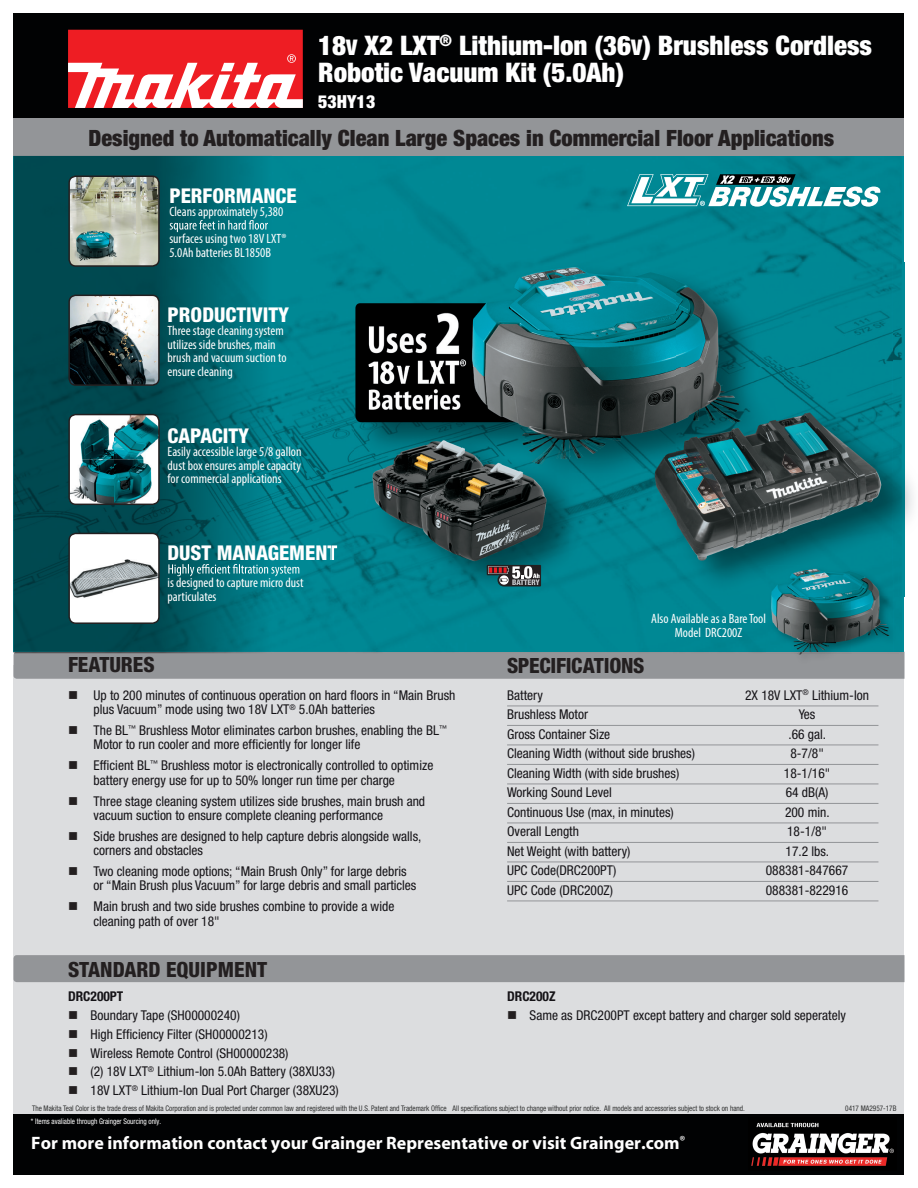
<style>
.page{position:relative;width:918px;height:1188px;background:#fff}
.page>*{position:absolute;margin:0;border:0;box-sizing:border-box;transform-origin:0 0}
.t1{font:900 condensed 27px/27px "Helvetica Neue";color:#fff}
.t2{font:900 condensed 22.5px "Helvetica Neue";color:#231f20}
.t3{font:800 condensed 21px "Helvetica Neue";color:#231f20}
.t4{font:800 condensed 21px "Helvetica Neue";letter-spacing:-.02em;color:#231f20}
.t5{font:800 condensed 20.4px "Helvetica Neue";color:#fff}
.t6{font:18px "Myriad MM 700 600";color:#fff}
.t7{font:900 condensed 18px "Helvetica Neue";color:#fff}
.t8{font:condensed 13.5px/14.2px "Helvetica Neue";color:#151317}
.t9{font:condensed 13.5px/13.5px "Myriad Pro";color:#fff}
.t10{font:700 condensed 13.5px "Helvetica Neue";color:#151317}
.t11{font:condensed 7.8px "Helvetica Neue";color:#313232;scale:.93 1}
.t12{font:condensed 7.8px "Helvetica Neue";color:#fff;scale:.93 1}
.s1{font-size:21.6px}
.s2{color:#231f20}
</style>
<div class="page">
<div style="left:14px;top:665px;width:890px;height:454px;background:#dcdddf"></div>
<div style="left:14px;top:1114px;width:890px;height:61px;background:#010203"></div>
<div style="left:14px;top:14px;width:890px;height:112px;background:#010203"></div>
<img style="left:272px;top:156px;width:630px;height:98px">
<img style="left:272px;top:254px;width:104px;height:398px">
<svg style="left:892px;top:254px;width:10px;height:8px"></svg>
<div style="left:376px;top:596px;width:392px;height:56px;background:#008894"></div>
<img style="left:893px;top:596px;width:9px;height:56px">
<img style="left:272px;top:545px;width:59px;height:15px">
<div style="left:14px;top:119px;width:890px;height:37px;background:#939598"></div>
<div style="left:68px;top:30px;width:235px;height:78px;background:#ee1d23"></div>
<svg style="left:68px;top:54px;width:235px;height:54px"></svg>
<div style="left:14px;top:955px;width:890px;height:27px;background:#939598"></div>
<img style="left:14px;top:156px;width:258px;height:496px">
<hr style="left:507px;top:706px;width:371px;height:1px;background:#939598">
<hr style="left:507px;top:725px;width:371px;height:1px;background:#939598">
<hr style="left:507px;top:745px;width:371px;height:1px;background:#939598">
<hr style="left:507px;top:764px;width:371px;height:1px;background:#939598">
<hr style="left:507px;top:784px;width:371px;height:1px;background:#939598">
<hr style="left:507px;top:803px;width:371px;height:1px;background:#939598">
<hr style="left:507px;top:823px;width:371px;height:1px;background:#939598">
<hr style="left:507px;top:842px;width:371px;height:1px;background:#939598">
<hr style="left:507px;top:862px;width:371px;height:1px;background:#939598">
<hr style="left:507px;top:881px;width:371px;height:1px;background:#939598">
<hr style="left:507px;top:901px;width:371px;height:1px;background:#939598">
<img style="left:69px;top:176px;width:90px;height:90px">
<div style="left:68px;top:176px;width:92px;height:91px;border:2px solid #231f20;border-radius:7px"></div>
<img style="left:69px;top:295px;width:90px;height:90px">
<div style="left:68px;top:295px;width:92px;height:91px;border:2px solid #231f20;border-radius:7px"></div>
<img style="left:69px;top:415px;width:90px;height:89px">
<div style="left:68px;top:414px;width:92px;height:91px;border:2px solid #231f20;border-radius:7px"></div>
<img style="left:69px;top:533px;width:90px;height:90px">
<div style="left:68px;top:533px;width:92px;height:91px;border:2px solid #231f20;border-radius:7px"></div>
<div style="left:14px;top:652px;width:890px;height:27px;background:#939598"></div>
<img style="left:768px;top:596px;width:125px;height:61px">
<svg style="left:168px;top:564px;width:131px;height:12px;background:#3e939b"></svg>
<svg style="left:170px;top:220px;width:98px;height:12px"></svg>
<img style="left:892px;top:262px;width:21px;height:334px">
<img style="left:354px;top:580px;width:498px;height:16px">
<img style="left:852px;top:566px;width:47px;height:30px">
<img style="left:331px;top:244px;width:255px;height:48px">
<img style="left:586px;top:244px;width:306px;height:18px">
<img style="left:331px;top:292px;width:23px;height:288px">
<img style="left:354px;top:262px;width:538px;height:212px">
<img style="left:354px;top:474px;width:431px;height:106px">
<img style="left:785px;top:474px;width:107px;height:92px">
<img style="left:768px;top:566px;width:124px;height:14px">
<svg style="left:767px;top:566px;width:1px;height:30px"></svg>
<svg style="left:627px;top:174px;width:254px;height:33px"></svg>
<svg style="left:487px;top:565px;width:54px;height:21px"></svg>
<img style="left:751px;top:1122px;width:143px;height:44px">
<h1 class="t1" style="left:318px;top:32px;width:555px">18<span class="s1">V</span> X2 LXT<sup>®</sup> Lithium-Ion (36<span class="s1">V</span>) Brushless Cordless<br>Robotic Vacuum Kit (5.0Ah)</h1>
<h3 class="t7" style="left:318px;top:90px;width:59px">53HY13</h3>
<h2 class="t2" style="left:89px;top:125px;width:747px">Designed to Automatically Clean Large Spaces in Commercial Floor Applications</h2>
<h3 class="t5" style="left:169px;top:183px;width:129px">PERFORMANCE</h3>
<p class="t9" style="left:169px;top:198px;width:119px;line-height:27px">Cleans approximately 5,380 surfaces using two 18V LXT®</p>
<p class="t9" style="left:169px;top:245px;width:103px">5.0Ah batteries BL1850B</p>
<h3 class="t5" style="left:168px;top:302px;width:123px">PRODUCTIVITY</h3>
<p class="t9" style="left:168px;top:324px;width:121px">Three stage cleaning system utilizes side brushes, main brush and vacuum suction to ensure cleaning</p>
<h3 class="t5" style="left:168px;top:423px;width:83px">CAPACITY</h3>
<p class="t9" style="left:168px;top:445px;width:135px;text-align:justify">Easily accessible large 5/8 gallon dust box ensures ample capacity for commercial applications</p>
<h3 class="t5" style="left:168px;top:540px;width:171px">DUST MANAGEMENT</h3>
<p class="t9" style="left:168px;top:576px;width:137px">is designed to capture micro dust particulates</p>
<h3 class="t3" style="left:68px;top:652px;width:88px">FEATURES</h3>
<p class="t8" style="left:94px;top:688px;width:363px;text-indent:-26px"><span class="s2">■</span> Up to 200 minutes of continuous operation on hard floors in “Main Brush plus Vacuum” mode using two 18V LXT<sup>®</sup> 5.0Ah batteries</p>
<p class="t8" style="left:94px;top:723px;width:355px;text-indent:-25px"><span class="s2">■</span> The BL<sup>™</sup> Brushless Motor eliminates carbon brushes, enabling the BL<sup>™<br></sup>Motor to run cooler and more efficiently for longer life</p>
<p class="t8" style="left:94px;top:758px;width:341px;text-indent:-26px"><span class="s2">■</span> Efficient BL<sup>™</sup> Brushless motor is electronically controlled to optimize battery energy use for up to 50% longer run time per charge</p>
<p class="t8" style="left:94px;top:794px;width:333px;text-indent:-26px"><span class="s2">■</span> Three stage cleaning system utilizes side brushes, main brush and vacuum suction to ensure complete cleaning performance</p>
<p class="t8" style="left:94px;top:829px;width:329px;text-indent:-26px"><span class="s2">■</span> Side brushes are designed to help capture debris alongside walls, corners and obstacles</p>
<p class="t8" style="left:94px;top:864px;width:324px;text-indent:-26px"><span class="s2">■</span> Two cleaning mode options; “Main Brush Only” for large debris or “Main Brush plus Vacuum” for large debris and small particles</p>
<p class="t8" style="left:94px;top:899px;width:302px;text-indent:-26px"><span class="s2">■</span> Main brush and two side brushes combine to provide a wide cleaning path of over 18"</p>
<h3 class="t3" style="left:68px;top:956px;width:201px">STANDARD EQUIPMENT</h3>
<p class="t10" style="left:68px;top:988px;width:57px">DRC200PT</p>
<p class="t8" style="left:68px;top:1008px;width:173px"><span class="s2">■</span> Boundary Tape (SH00000240)</p>
<p class="t8" style="left:68px;top:1027px;width:201px"><span class="s2">■</span> High Efficiency Filter (SH00000213)</p>
<p class="t8" style="left:68px;top:1046px;width:222px"><span class="s2">■</span> Wireless Remote Control (SH00000238)</p>
<p class="t8" style="left:68px;top:1064px;width:269px"><span class="s2">■</span> (2) 18V LXT<sup>®</sup> Lithium-Ion 5.0Ah Battery (38XU33)</p>
<p class="t8" style="left:68px;top:1083px;width:272px"><span class="s2">■</span> 18V LXT<sup>®</sup> Lithium-Ion Dual Port Charger (38XU23)</p>
<p class="t9" style="left:651px;top:612px;width:116px;text-align:center">Also Available as a Bare Tool<br>Model DRC200Z</p>
<h3 class="t4" style="left:507px;top:652px;width:139px">SPECIFICATIONS</h3>
<p class="t8" style="left:507px;top:688px;width:37px">Battery</p>
<p class="t8" style="left:745px;top:688px;width:125px">2X 18V LXT<sup>®</sup> Lithium-Ion</p>
<p class="t8" style="left:507px;top:707px;width:82px">Brushless Motor</p>
<p class="t8" style="left:799px;top:707px;width:18px">Yes</p>
<p class="t8" style="left:507px;top:727px;width:105px">Gross Container Size</p>
<p class="t8" style="left:789px;top:727px;width:39px">.66 gal.</p>
<p class="t8" style="left:507px;top:746px;width:189px">Cleaning Width (without side brushes)</p>
<p class="t8" style="left:790px;top:746px;width:35px">8-7/8"</p>
<p class="t8" style="left:507px;top:766px;width:174px">Cleaning Width (with side brushes)</p>
<p class="t8" style="left:784px;top:766px;width:48px">18-1/16"</p>
<p class="t8" style="left:507px;top:785px;width:106px">Working Sound Level</p>
<p class="t8" style="left:786px;top:785px;width:44px">64 dB(A)</p>
<p class="t8" style="left:507px;top:805px;width:168px">Continuous Use (max, in minutes)</p>
<p class="t8" style="left:785px;top:805px;width:46px">200 min.</p>
<p class="t8" style="left:507px;top:824px;width:73px">Overall Length</p>
<p class="t8" style="left:787px;top:824px;width:41px">18-1/8"</p>
<p class="t8" style="left:507px;top:844px;width:125px">Net Weight (with battery)</p>
<p class="t8" style="left:786px;top:844px;width:45px">17.2 lbs.</p>
<p class="t8" style="left:507px;top:863px;width:111px">UPC Code(DRC200PT)</p>
<p class="t8" style="left:766px;top:863px;width:84px">088381-847667</p>
<p class="t8" style="left:507px;top:883px;width:107px">UPC Code (DRC200Z)</p>
<p class="t8" style="left:766px;top:883px;width:84px">088381-822916</p>
<p class="t10" style="left:507px;top:988px;width:50px">DRC200Z</p>
<p class="t8" style="left:507px;top:1008px;width:340px"><span class="s2">■</span> Same as DRC200PT except battery and charger sold seperately</p>
<p class="t11" style="left:32px;top:1104px;width:768px">The Makita Teal Color is the trade dress of Makita Corporation and is protected under common law and registered with the U.S. Patent and Trademark Office All specifications subject to change without prior notice. All models and accessories subject to stock on hand.</p>
<p class="t11" style="left:845px;top:1104px;width:57px">0417 MA2957-17B</p>
<h3 class="t6" style="left:31px;top:1134px;width:655px">For more information contact your Grainger Representative or visit Grainger.com<sup>®</sup></h3>
<p class="t12" style="left:31px;top:1117px;width:142px">* Items avaliable through Grainger Sourcing only.</p>
</div>
